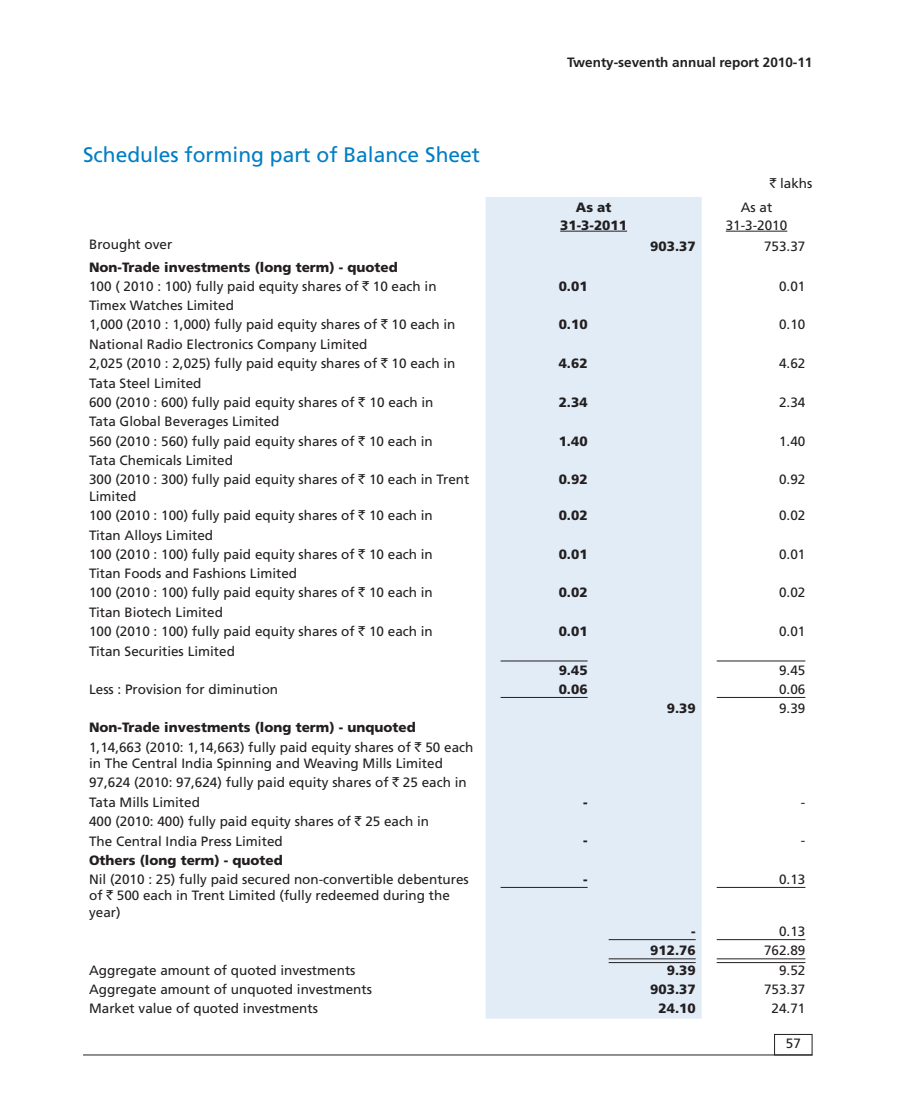
<style>
.page{position:relative;width:898px;height:1117px;background:#fff}
.page>*{position:absolute;margin:0;border:0;box-sizing:border-box;transform-origin:0 0}
.t1{font:21px "Frutiger";color:#007ec5}
.t2{font:13.5px/19.5px "Frutiger";color:#231f20}
.t3{font:900 13.5px/18px "Frutiger";color:#231f20;text-align:center}
.t4{font:700 13.5px "Frutiger";color:#231f20}
.s1{font-family:"Rupee Foradian"}
.s2{font-weight:900}
</style>
<div class="page">
<hr style="left:83px;top:1054px;width:729px;height:1px;background:#231f20">
<div style="left:774px;top:1034px;width:38px;height:21px;border:1px solid #231f20"></div>
<div style="left:485px;top:197px;width:216px;height:821px;background:#e1ecf7"></div>
<hr style="left:560px;top:231px;width:67px;height:1px;background:#231f20">
<hr style="left:725px;top:231px;width:62px;height:1px;background:#231f20">
<hr style="left:500px;top:660px;width:87px;height:1px;background:#231f20">
<hr style="left:716px;top:660px;width:89px;height:1px;background:#231f20">
<hr style="left:500px;top:697px;width:87px;height:1px;background:#231f20">
<hr style="left:716px;top:697px;width:89px;height:1px;background:#231f20">
<hr style="left:500px;top:887px;width:87px;height:1px;background:#231f20">
<hr style="left:716px;top:887px;width:89px;height:1px;background:#231f20">
<hr style="left:608px;top:939px;width:87px;height:1px;background:#231f20">
<hr style="left:716px;top:939px;width:89px;height:1px;background:#231f20">
<hr style="left:608px;top:958px;width:87px;height:1px;background:#231f20">
<hr style="left:608px;top:962px;width:87px;height:1px;background:#231f20">
<hr style="left:716px;top:958px;width:89px;height:1px;background:#231f20">
<hr style="left:716px;top:962px;width:89px;height:1px;background:#231f20">
<h1 class="t1" style="left:83px;top:147px;width:398px">Schedules forming part of Balance Sheet</h1>
<p class="t4" style="left:567px;top:56px;width:247px">Twenty-seventh annual report 2010-11</p>
<p class="t2" style="left:769px;top:174px;width:44px"><span class="s1">`</span> lakhs</p>
<p class="t3" style="left:560px;top:199px;width:68px">As at<br>31-3-2011</p>
<p class="t2" style="left:725px;top:199px;width:63px;line-height:18px;text-align:center">As at<br>31-3-2010</p>
<p class="t2" style="left:89px;top:236px;width:85px">Brought over</p>
<p class="t3" style="left:650px;top:238px;width:47px">903.37</p>
<p class="t2" style="left:764px;top:237px;width:43px">753.37</p>
<p class="t2" style="left:89px;top:258px;width:349px"><span class="s2">Non-Trade investments (long term) - quoted<br></span>100 ( 2010 : 100) fully paid equity shares of <span class="s1">`</span> 10 each in<br>Timex Watches Limited</p>
<p class="t3" style="left:558px;top:278px;width:30px">0.01</p>
<p class="t2" style="left:779px;top:277px;width:28px">0.01</p>
<p class="t2" style="left:89px;top:316px;width:368px">1,000 (2010 : 1,000) fully paid equity shares of <span class="s1">`</span> 10 each in<br>National Radio Electronics Company Limited</p>
<p class="t3" style="left:558px;top:317px;width:30px">0.10</p>
<p class="t2" style="left:779px;top:316px;width:28px">0.10</p>
<p class="t2" style="left:89px;top:355px;width:368px">2,025 (2010 : 2,025) fully paid equity shares of <span class="s1">`</span> 10 each in<br>Tata Steel Limited</p>
<p class="t3" style="left:558px;top:355px;width:30px">4.62</p>
<p class="t2" style="left:779px;top:355px;width:28px">4.62</p>
<p class="t2" style="left:89px;top:393px;width:346px">600 (2010 : 600) fully paid equity shares of <span class="s1">`</span> 10 each in<br>Tata Global Beverages Limited</p>
<p class="t3" style="left:558px;top:394px;width:30px">2.34</p>
<p class="t2" style="left:779px;top:393px;width:28px">2.34</p>
<p class="t2" style="left:89px;top:432px;width:345px">560 (2010 : 560) fully paid equity shares of <span class="s1">`</span> 10 each in<br>Tata Chemicals Limited</p>
<p class="t3" style="left:558px;top:433px;width:30px">1.40</p>
<p class="t2" style="left:779px;top:432px;width:28px">1.40</p>
<p class="t2" style="left:89px;top:472px;width:382px;line-height:16.5px">300 (2010 : 300) fully paid equity shares of <span class="s1">`</span> 10 each in Trent<br>Limited</p>
<p class="t3" style="left:558px;top:472px;width:30px">0.92</p>
<p class="t2" style="left:779px;top:471px;width:28px">0.92</p>
<p class="t2" style="left:89px;top:506px;width:345px">100 (2010 : 100) fully paid equity shares of <span class="s1">`</span> 10 each in<br>Titan Alloys Limited</p>
<p class="t3" style="left:558px;top:507px;width:30px">0.02</p>
<p class="t2" style="left:779px;top:506px;width:28px">0.02</p>
<p class="t2" style="left:89px;top:545px;width:345px">100 (2010 : 100) fully paid equity shares of <span class="s1">`</span> 10 each in<br>Titan Foods and Fashions Limited</p>
<p class="t3" style="left:558px;top:546px;width:30px">0.01</p>
<p class="t2" style="left:779px;top:545px;width:28px">0.01</p>
<p class="t2" style="left:89px;top:584px;width:345px">100 (2010 : 100) fully paid equity shares of <span class="s1">`</span> 10 each in<br>Titan Biotech Limited</p>
<p class="t3" style="left:558px;top:585px;width:30px">0.02</p>
<p class="t2" style="left:779px;top:584px;width:28px">0.02</p>
<p class="t2" style="left:89px;top:623px;width:345px">100 (2010 : 100) fully paid equity shares of <span class="s1">`</span> 10 each in<br>Titan Securities Limited</p>
<p class="t3" style="left:558px;top:623px;width:30px">0.01</p>
<p class="t2" style="left:779px;top:623px;width:28px">0.01</p>
<p class="t3" style="left:558px;top:662px;width:30px">9.45</p>
<p class="t2" style="left:779px;top:661px;width:28px">9.45</p>
<p class="t2" style="left:89px;top:680px;width:191px">Less : Provision for diminution</p>
<p class="t3" style="left:558px;top:681px;width:30px">0.06</p>
<p class="t2" style="left:779px;top:680px;width:28px">0.06</p>
<p class="t3" style="left:666px;top:700px;width:30px">9.39</p>
<p class="t2" style="left:779px;top:700px;width:28px">9.39</p>
<p class="t2" style="left:89px;top:719px;width:386px"><span class="s2">Non-Trade investments (long term) - unquoted<br></span>1,14,663 (2010: 1,14,663) fully paid equity shares of <span class="s1">`</span> 50 each</p>
<p class="t2" style="left:89px;top:755px;width:379px">in The Central India Spinning and Weaving Mills Limited<br>97,624 (2010: 97,624) fully paid equity shares of <span class="s1">`</span> 25 each in<br>Tata Mills Limited</p>
<p class="t3" style="left:583px;top:794px;width:6px">-</p>
<p class="t2" style="left:800px;top:793px;width:6px">-</p>
<p class="t2" style="left:89px;top:812px;width:341px">400 (2010: 400) fully paid equity shares of <span class="s1">`</span> 25 each in<br>The Central India Press Limited</p>
<p class="t3" style="left:583px;top:832px;width:6px">-</p>
<p class="t2" style="left:800px;top:832px;width:6px">-</p>
<p class="t3" style="left:89px;top:852px;width:195px">Others (long term) - quoted</p>
<p class="t2" style="left:89px;top:872px;width:381px;line-height:16.5px">Nil (2010 : 25) fully paid secured non-convertible debentures of <span class="s1">`</span> 500 each in Trent Limited (fully redeemed during the year)</p>
<p class="t3" style="left:583px;top:871px;width:6px">-</p>
<p class="t2" style="left:779px;top:870px;width:28px">0.13</p>
<p class="t3" style="left:691px;top:923px;width:6px">-</p>
<p class="t2" style="left:779px;top:923px;width:28px">0.13</p>
<p class="t3" style="left:650px;top:943px;width:47px">912.76</p>
<p class="t2" style="left:764px;top:942px;width:43px">762.89</p>
<p class="t2" style="left:89px;top:961px;width:268px">Aggregate amount of quoted investments</p>
<p class="t3" style="left:666px;top:962px;width:30px">9.39</p>
<p class="t2" style="left:779px;top:961px;width:28px">9.52</p>
<p class="t2" style="left:89px;top:980px;width:284px">Aggregate amount of unquoted investments</p>
<p class="t3" style="left:650px;top:981px;width:47px">903.37</p>
<p class="t2" style="left:764px;top:980px;width:43px">753.37</p>
<p class="t2" style="left:89px;top:999px;width:230px">Market value of quoted investments</p>
<p class="t3" style="left:658px;top:1000px;width:39px">24.10</p>
<p class="t2" style="left:771px;top:999px;width:35px">24.71</p>
<p class="t2" style="left:786px;top:1034px;width:17px">57</p>
</div>
